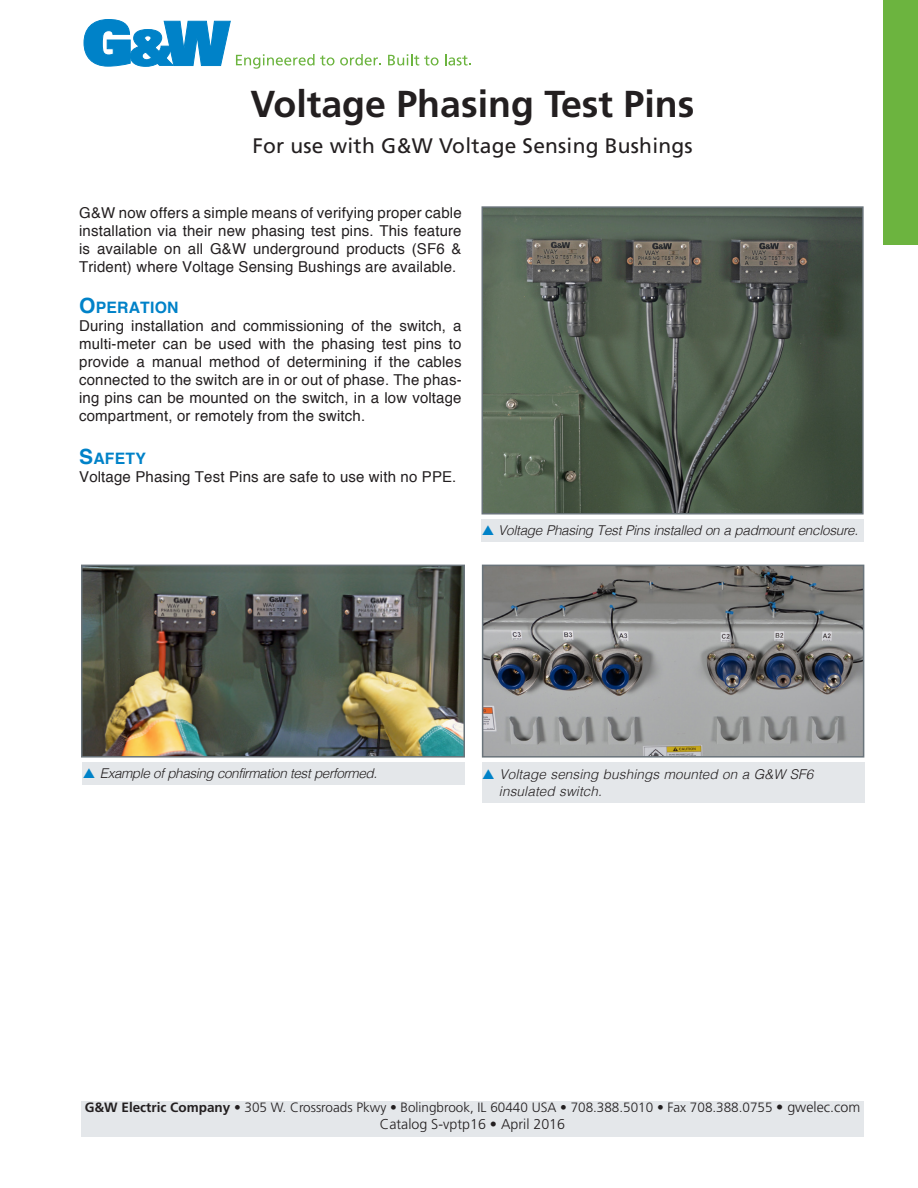
<style>
.page{position:relative;width:918px;height:1188px;background:#fff}
.page>*{position:absolute;margin:0;border:0;box-sizing:border-box;transform-origin:0 0}
.Black_Subhead{font:700 37.5px "Frutiger";color:#231f20}
.t1{font:21px "Frutiger";letter-spacing:.01em;color:#231f20}
.t2{font:700 15.75px "Helvetica";letter-spacing:.015em;color:#0082c8}
.t3{font:15px/18px "Helvetica";letter-spacing:.01em;color:#231f20;text-align:justify}
.t4{font:300 14.25px "Frutiger";color:#231f20}
.t5{font:300 13.5px "Frutiger";color:#231f20}
.t6{font:italic 300 13.5px "Helvetica";letter-spacing:-.02em;color:#231f20}
.t7{font:italic 300 13.5px/16.2px "Helvetica";letter-spacing:.01em;color:#231f20}
.s1{font-size:21px}
.s2{font-weight:700}
.s3{font-size:14.25px}
</style>
<div class="page">
<img style="left:485px;top:209px;width:376px;height:302px">
<div style="left:482px;top:206px;width:382px;height:308px;border:2px solid #6a747b"></div>
<svg style="left:84px;top:19px;width:297px;height:50px"></svg>
<svg style="left:388px;top:54px;width:51px;height:12px"></svg>
<svg style="left:445px;top:54px;width:26px;height:12px"></svg>
<div style="left:883px;top:0;width:35px;height:244px;background:#6cb43f"></div>
<div style="left:482px;top:519px;width:382px;height:22px;background:#e4e7ea"></div>
<div style="left:81px;top:1101px;width:783px;height:36px;background:#e4e7ea"></div>
<img style="left:485px;top:568px;width:376px;height:187px">
<div style="left:482px;top:565px;width:382px;height:193px;border:2px solid #6a747b"></div>
<div style="left:482px;top:762px;width:382px;height:41px;background:#e4e7ea"></div>
<div style="left:82px;top:762px;width:383px;height:22px;background:#e4e7ea"></div>
<img style="left:84px;top:568px;width:378px;height:187px">
<div style="left:81px;top:565px;width:384px;height:193px;border:2px solid #6a747b"></div>
<p class="Black_Subhead" style="left:251px;top:82px;width:445px">Voltage Phasing Test Pins</p>
<p class="t1" style="left:252px;top:133px;width:442px">For use with G&amp;W Voltage Sensing Bushings</p>
<p class="t3" style="left:79px;top:204px;width:384px">G&amp;W now offers a simple means of verifying proper cable installation via their new phasing test pins. This feature is available on all G&amp;W underground products (SF6 &amp; Trident) where Voltage Sensing Bushings are available.</p>
<p class="t2" style="left:79px;top:295px;width:101px"><span class="s1">O</span>PERATION</p>
<p class="t3" style="left:79px;top:317px;width:384px">During installation and commissioning of the switch, a multi-meter can be used with the phasing test pins to provide a manual method of determining if the cables connected to the switch are in or out of phase. The phas&shy;ing pins can be mounted on the switch, in a low voltage compartment, or remotely from the switch.</p>
<p class="t2" style="left:79px;top:446px;width:68px"><span class="s1">S</span>AFETY</p>
<p class="t3" style="left:79px;top:468px;width:379px">Voltage Phasing Test Pins are safe to use with no PPE.</p>
<p class="t6" style="left:498px;top:519px;width:361px">Voltage Phasing Test Pins installed on a padmount enclosure.</p>
<p class="t6" style="left:100px;top:762px;width:279px">Example of phasing confirmation test performed.</p>
<p class="t7" style="left:499px;top:766px;width:316px">Voltage sensing bushings mounted on a G&amp;W SF6 insulated switch.</p>
<p class="t5" style="left:85px;top:1100px;width:777px"><span class="s2">G&amp;W Electric Company •</span> 305 W. Crossroads Pkwy • Bolingbrook, IL 60440 USA • 708.388.5010 • Fax 708.388.0755 <span class="s3">• gwelec.com</span></p>
<p class="t4" style="left:380px;top:1116px;width:187px">Catalog S-vptp16 • April 2016</p>
</div>
